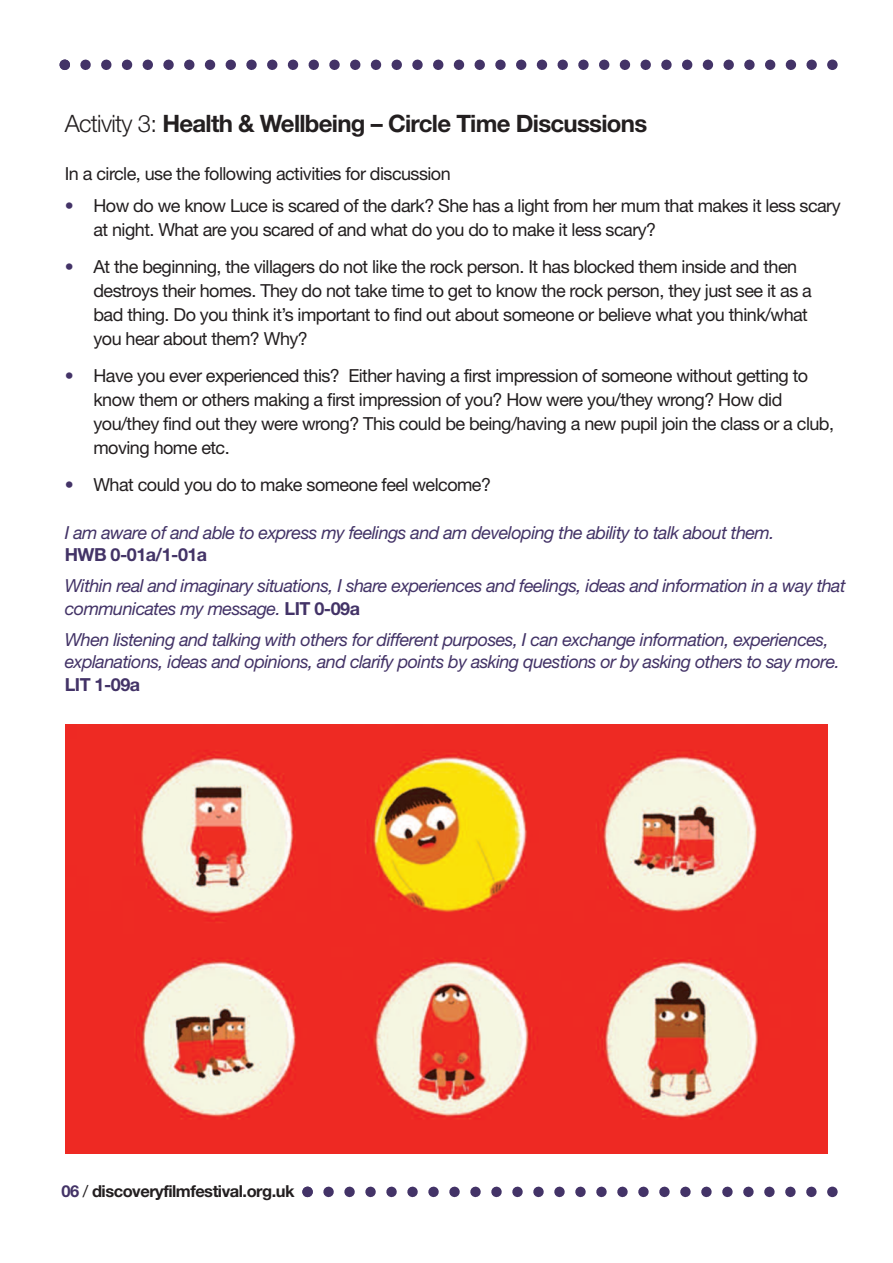
<style>
.page{position:relative;width:893px;height:1263px;background:#fff}
.page>*{position:absolute;margin:0;border:0;box-sizing:border-box;transform-origin:0 0}
.t1{font:700 24px "Helvetica Neue";letter-spacing:-.03em;color:#231f20}
.t2{font:18px/24px "Helvetica Neue";letter-spacing:-.03em;color:#231f20}
.t3{font:italic 18px/22.5px "Helvetica Neue";letter-spacing:-.03em;color:#433367}
.t4{font:700 18px "Helvetica Neue";letter-spacing:-.03em;color:#433367}
.t5{font:700 16.5px "Helvetica Neue";letter-spacing:-.03em;color:#231f20}
.s1{font-weight:300}
.s2{color:#433367}
.s3{font-weight:700;font-style:normal}
.s4{font-weight:400}
</style>
<div class="page">
<svg style="left:60px;top:60px;width:778px;height:10px"></svg>
<svg style="left:302px;top:1186px;width:536px;height:11px"></svg>
<img style="left:66px;top:724px;width:761px;height:429px">
<h1 class="t1" style="left:65px;top:114px;width:584px"><span class="s1">Activity 3:</span> Health &amp; Wellbeing – Circle Time Discussions</h1>
<p class="t2" style="left:65px;top:163px;width:387px">In a circle, use the following activities for discussion</p>
<p class="t2" style="left:93px;top:196px;width:749px;text-indent:-29px"><span class="s2">•</span> How do we know Luce is scared of the dark? She has a light from her mum that makes it less scary at night. What are you scared of and what do you do to make it less scary?</p>
<p class="t2" style="left:93px;top:256px;width:720px;text-indent:-29px"><span class="s2">•</span> At the beginning, the villagers do not like the rock person. It has blocked them inside and then destroys their homes. They do not take time to get to know the rock person, they just see it as a bad thing. Do you think it’s important to find out about someone or believe what you think/what you hear about them? Why?</p>
<p class="t2" style="left:93px;top:365px;width:742px;text-indent:-29px"><span class="s2">•</span> Have you ever experienced this? Either having a first impression of someone without getting to know them or others making a first impression of you? How were you/they wrong? How did you/they find out they were wrong? This could be being/having a new pupil join the class or a club, moving home etc.</p>
<p class="t2" style="left:65px;top:474px;width:428px"><span class="s2">•</span> What could you do to make someone feel welcome?</p>
<p class="t3" style="left:65px;top:523px;width:711px">I am aware of and able to express my feelings and am developing the ability to talk about them.</p>
<p class="t4" style="left:65px;top:548px;width:144px">HWB 0-01a/1-01a</p>
<p class="t3" style="left:65px;top:576px;width:782px">Within real and imaginary situations, I share experiences and feelings, ideas and information in a way that communicates my message. <span class="s3">LIT 0-09a</span></p>
<p class="t3" style="left:65px;top:630px;width:777px">When listening and talking with others for different purposes, I can exchange information, experiences, explanations, ideas and opinions, and clarify points by asking questions or by asking others to say more.</p>
<p class="t4" style="left:65px;top:678px;width:77px">LIT 1-09a</p>
<p class="t5" style="left:61px;top:1185px;width:235px"><span class="s2">06</span> <span class="s4">/</span> discoveryfilmfestival.org.uk</p>
</div>
